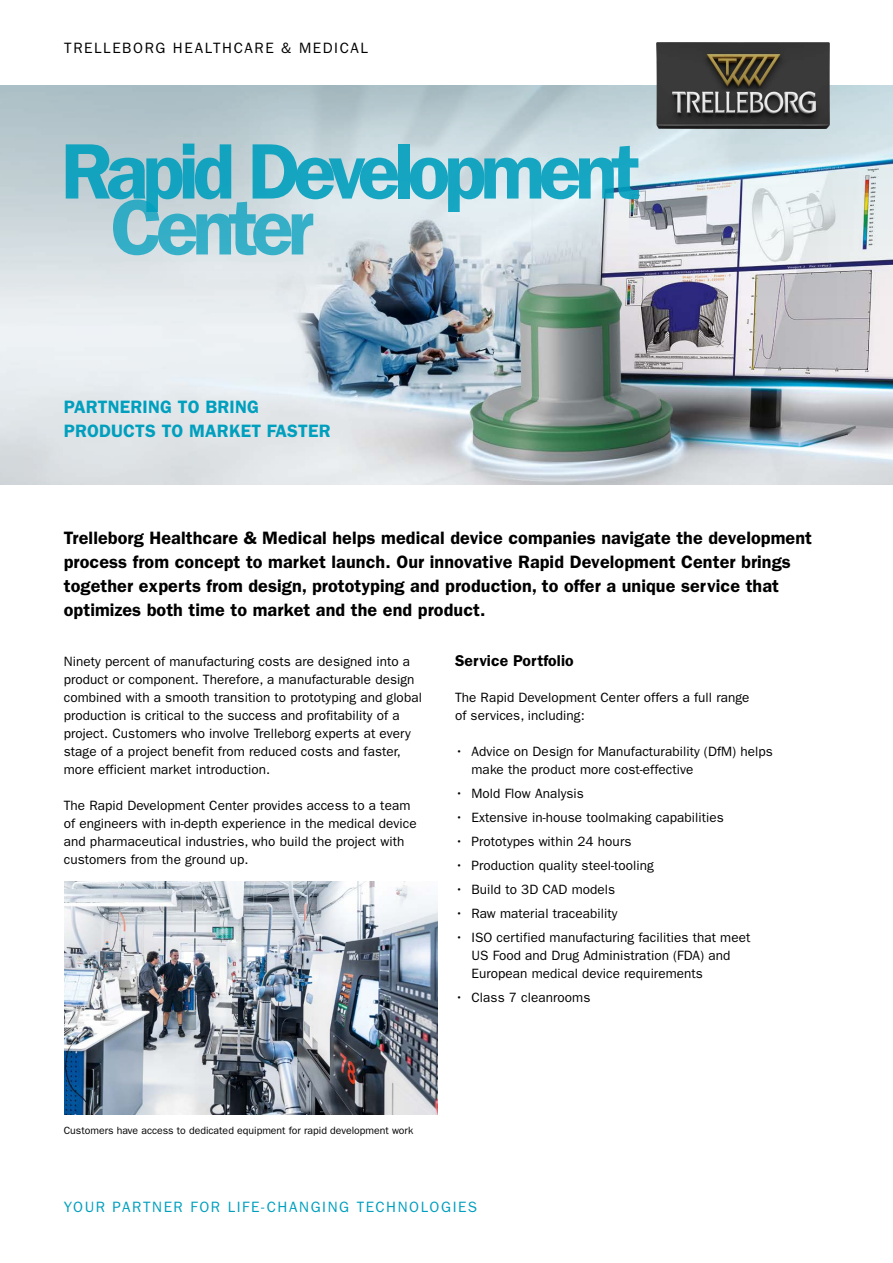
<style>
.page{position:relative;width:893px;height:1263px;background:#fff}
.page>*{position:absolute;margin:0;border:0;box-sizing:border-box;transform-origin:0 0}
.t1{font:600 78.9px/55.9px "ITC Franklin Gothic Std";letter-spacing:-.08em;color:#009fbe}
.t2{font:600 18px/24px "ITC Franklin Gothic Std";letter-spacing:.005em;color:#000}
.t3{font:600 18px/24px "ITC Franklin Gothic Std";letter-spacing:.01em;color:#009fbe}
.t4{font:600 15.75px "ITC Franklin Gothic Std";letter-spacing:.005em;color:#000}
.t5{font:15px "ITC Franklin Gothic Std";letter-spacing:.105em;color:#009fbe}
.t6{font:15px "ITC Franklin Gothic Std";letter-spacing:.105em;color:#000}
.t7{font:13.5px/18px "ITC Franklin Gothic Std";letter-spacing:.005em;color:#000}
.t8{font:10.5px "ITC Franklin Gothic Std";color:#000}
</style>
<div class="page">
<img style="left:0;top:299px;width:893px;height:186px">
<svg style="left:0;top:85px;width:893px;height:214px;background:#c6d2d8"></svg>
<img style="left:656px;top:43px;width:173px;height:85px">
<img style="left:65px;top:881px;width:372px;height:233px">
<p class="t6" style="left:64px;top:39px;width:305px">TRELLEBORG HEALTHCARE &amp; MEDICAL</p>
<h1 class="t1" style="left:111px;top:144px;width:532px;text-indent:-50px">Rapid Development<br>Center</h1>
<p class="t3" style="left:64px;top:395px;width:268px">PARTNERING TO BRING<br>PRODUCTS TO MARKET FASTER</p>
<p class="t2" style="left:64px;top:526px;width:750px">Trelleborg Healthcare &amp; Medical helps medical device companies navigate the development process from concept to market launch. Our innovative Rapid Development Center brings together experts from design, prototyping and production, to offer a unique service that optimizes both time to market and the end product.</p>
<p class="t4" style="left:455px;top:651px;width:120px">Service Portfolio</p>
<p class="t7" style="left:455px;top:689px;width:296px">The Rapid Development Center offers a full range of services, including:</p>
<p class="t7" style="left:471px;top:743px;width:303px;text-indent:-16px">• Advice on Design for Manufacturability (DfM) helps make the product more cost-effective</p>
<p class="t7" style="left:455px;top:785px;width:130px">• Mold Flow Analysis</p>
<p class="t7" style="left:455px;top:809px;width:270px">• Extensive in-house toolmaking capabilities</p>
<p class="t7" style="left:455px;top:833px;width:178px">• Prototypes within 24 hours</p>
<p class="t7" style="left:455px;top:857px;width:200px">• Production quality steel-tooling</p>
<p class="t7" style="left:455px;top:881px;width:162px">• Build to 3D CAD models</p>
<p class="t7" style="left:455px;top:905px;width:164px">• Raw material traceability</p>
<p class="t7" style="left:471px;top:929px;width:280px;text-indent:-16px">• ISO certified manufacturing facilities that meet<br>US Food and Drug Administration (FDA) and<br>European medical device requirements</p>
<p class="t7" style="left:455px;top:989px;width:137px">• Class 7 cleanrooms</p>
<p class="t7" style="left:64px;top:653px;width:360px">Ninety percent of manufacturing costs are designed into a product or component. Therefore, a manufacturable design combined with a smooth transition to prototyping and global production is critical to the success and profitability of a project. Customers who involve Trelleborg experts at every stage of a project benefit from reduced costs and faster, more efficient market introduction.</p>
<p class="t7" style="left:64px;top:797px;width:354px">The Rapid Development Center provides access to a team of engineers with in-depth experience in the medical device and pharmaceutical industries, who build the project with customers from the ground up.</p>
<p class="t8" style="left:64px;top:1124px;width:351px">Customers have access to dedicated equipment for rapid development work</p>
<p class="t5" style="left:64px;top:1198px;width:415px">YOUR PARTNER FOR LIFE-CHANGING TECHNOLOGIES</p>
</div>
